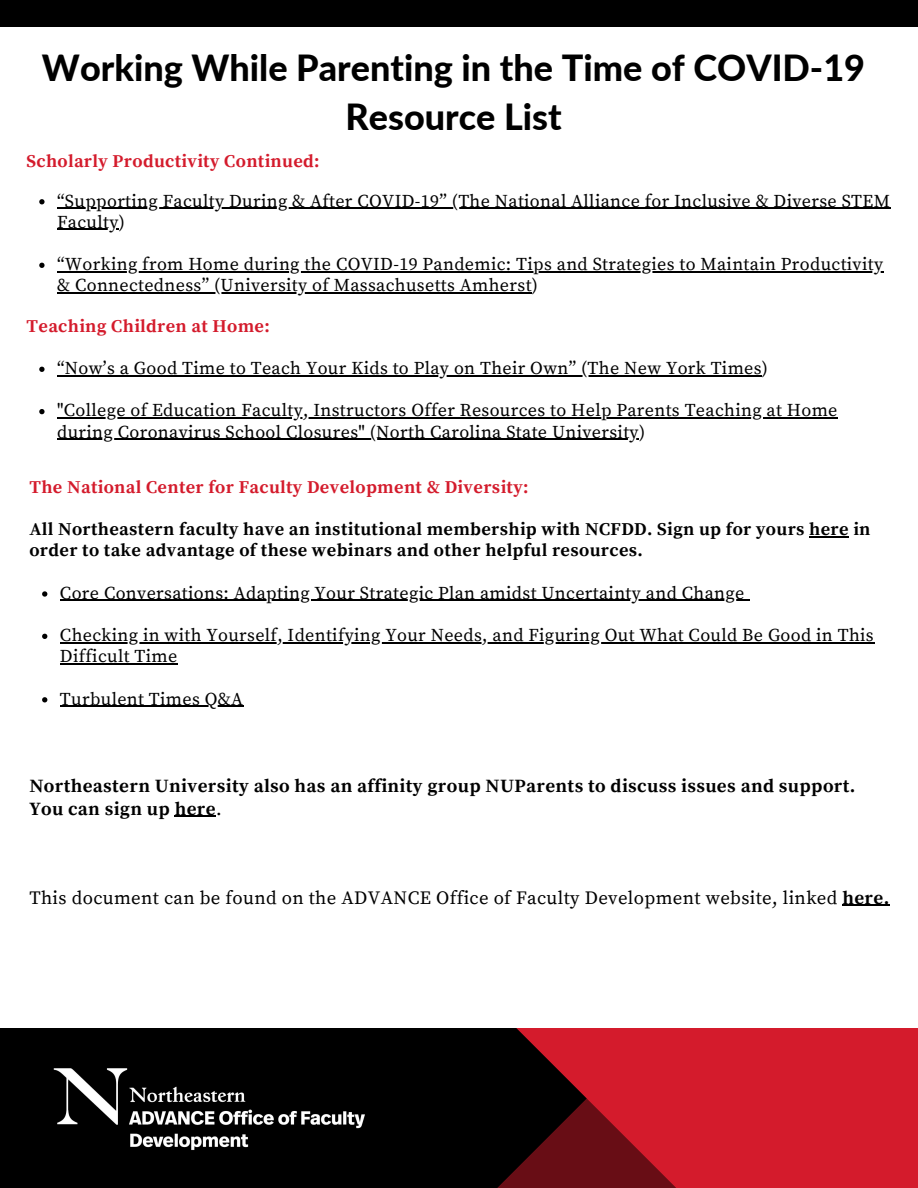
<style>
.page{position:relative;width:918px;height:1188px;background:#000}
.page>*{position:absolute;margin:0;border:0;box-sizing:border-box;transform-origin:0 0}
.t1{font:800 36px/49.5px "Lato";color:#000;text-align:center}
.t2{font:700 18.6px/22.2px "Source Serif Pro";letter-spacing:.02em;color:#000}
.t3{font:18.6px "Source Serif Pro";letter-spacing:.02em;color:#000}
.t4{font:18px/21.1px "Source Serif Pro";letter-spacing:.02em;color:#000}
.t5{font:700 18px/21.1px "Source Serif Pro";letter-spacing:.02em;color:#000}
.t6{font:700 18px "Source Serif Pro";letter-spacing:.02em;color:#d41b2c}
.s1{font-weight:400}
.s2{font-weight:700}
</style>
<div class="page">
<svg style="left:497px;top:1028px;width:421px;height:160px;background:#ae1624"></svg>
<div style="left:0;top:28px;width:918px;height:1000px;background:#fff"></div>
<svg style="left:42px;top:591px;width:5px;height:6px"></svg>
<hr style="left:60px;top:600px;width:685px;height:1px;background:#000">
<svg style="left:42px;top:634px;width:5px;height:5px"></svg>
<hr style="left:60px;top:642px;width:814px;height:1px;background:#000">
<hr style="left:60px;top:663px;width:118px;height:1px;background:#000">
<svg style="left:42px;top:697px;width:5px;height:5px"></svg>
<hr style="left:60px;top:706px;width:184px;height:1px;background:#000">
<hr style="left:809px;top:536px;width:40px;height:1px;background:#000">
<hr style="left:175px;top:816px;width:41px;height:1px;background:#000">
<hr style="left:843px;top:905px;width:47px;height:1px;background:#000">
<img style="left:53px;top:1068px;width:312px;height:82px">
<svg style="left:39px;top:367px;width:6px;height:5px"></svg>
<hr style="left:57px;top:375px;width:705px;height:1px;background:#000">
<svg style="left:39px;top:409px;width:6px;height:5px"></svg>
<hr style="left:57px;top:417px;width:781px;height:2px;background:#000">
<hr style="left:57px;top:439px;width:582px;height:1px;background:#000">
<svg style="left:39px;top:199px;width:6px;height:5px"></svg>
<hr style="left:57px;top:208px;width:833px;height:1px;background:#000">
<hr style="left:57px;top:229px;width:62px;height:1px;background:#000">
<svg style="left:39px;top:263px;width:6px;height:5px"></svg>
<hr style="left:57px;top:271px;width:827px;height:1px;background:#000">
<hr style="left:57px;top:292px;width:475px;height:1px;background:#000">
<h1 class="t1" style="left:42px;top:42px;width:825px">Working While Parenting in the Time of COVID-19<br>Resource List</h1>
<p class="t6" style="left:27px;top:151px;width:295px">Scholarly Productivity Continued:</p>
<p class="t4" style="left:57px;top:191px;width:834px">“Supporting Faculty During &amp; After COVID-19” (The National Alliance for Inclusive &amp; Diverse STEM<br>Faculty)</p>
<p class="t4" style="left:57px;top:254px;width:828px">“Working from Home during the COVID-19 Pandemic: Tips and Strategies to Maintain Productivity &amp; Connectedness” (University of Massachusetts Amherst)</p>
<p class="t6" style="left:27px;top:315px;width:245px">Teaching Children at Home:</p>
<p class="t4" style="left:57px;top:358px;width:712px">“Now’s a Good Time to Teach Your Kids to Play on Their Own” (The New York Times)</p>
<p class="t4" style="left:57px;top:401px;width:782px">"College of Education Faculty, Instructors Offer Resources to Help Parents Teaching at Home during Coronavirus School Closures" (North Carolina State University)</p>
<p class="t6" style="left:29px;top:476px;width:501px">The National Center for Faculty Development &amp; Diversity:</p>
<p class="t5" style="left:29px;top:519px;width:843px">All Northeastern faculty have an institutional membership with NCFDD. Sign up for yours here in order to take advantage of these webinars and other helpful resources.</p>
<p class="t4" style="left:60px;top:583px;width:686px">Core Conversations: Adapting Your Strategic Plan amidst Uncertainty and Change</p>
<p class="t4" style="left:60px;top:625px;width:815px">Checking in with Yourself, Identifying Your Needs, and Figuring Out What Could Be Good in This<br>Difficult Time</p>
<p class="t4" style="left:60px;top:689px;width:185px">Turbulent Times Q&amp;A</p>
<p class="t2" style="left:29px;top:776px;width:828px">Northeastern University also has an affinity group NUParents to discuss issues and support.<br>You can sign up here<span class="s1">.</span></p>
<p class="t3" style="left:29px;top:886px;width:861px">This document can be found on the ADVANCE Office of Faculty Development website, linked <span class="s2">here.</span></p>
</div>
